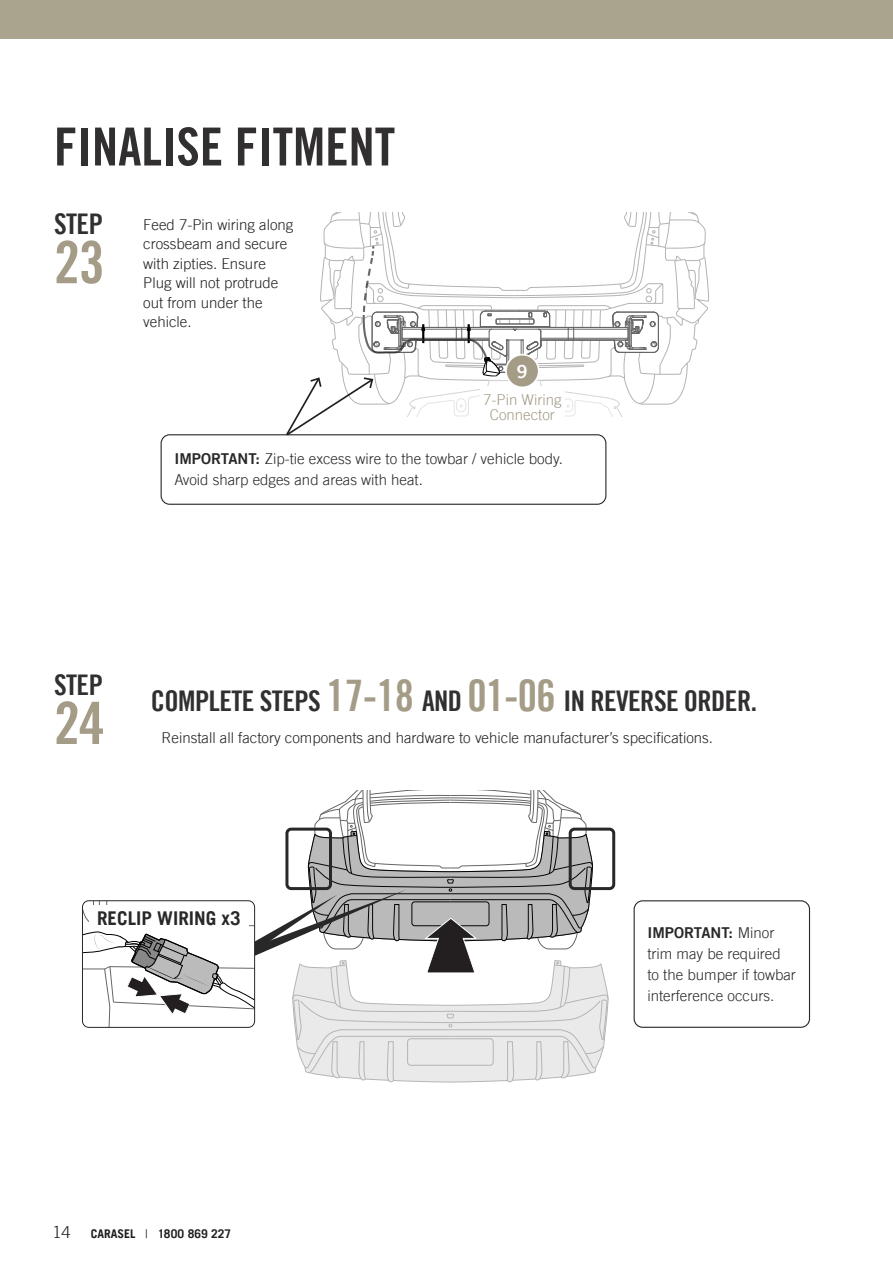
<style>
.page{position:relative;width:893px;height:1263px;background:#fff}
.page>*{position:absolute;margin:0;border:0;box-sizing:border-box;transform-origin:0 0}
.t1{font:58.5px "Trade Gothic LT Bold Cond Twenty";color:#a49c87}
.Titles{font:52.5px "Trade Gothic LT Bold Cond Twenty";color:#312f30}
.t2{font:28.5px "Trade Gothic LT Bold Cond Twenty";letter-spacing:-.02em;color:#312f30}
.Body__General{font:700 19.05px "Trade Gothic LT";color:#292829}
.t3{font:18px "Trade Gothic LT Bold Two";color:#fff}
.Body__General-2{font:300 15px/19.5px "Trade Gothic LT";color:#231f20}
.Body__General-3{font:300 15px/21px "Trade Gothic LT";color:#292829}
.Body__General-4{font:300 15px/15px "Trade Gothic LT";color:#a49c87;text-align:center}
.t4{font:700 12px "Trade Gothic LT";color:#1e1e1e}
.s1{font-family:"Trade Gothic LT Bold Two";font-weight:400}
.s2{font-size:43.5px;color:#a49c87}
.s3{font-weight:300;font-size:16.5px}
.s4{font-weight:400}
</style>
<div class="page">
<div style="left:0;top:0;width:893px;height:38px;background:#aaa38e"></div>
<div style="left:161px;top:434px;width:445px;height:71px;border:1px solid #292829;border-radius:9px"></div>
<div style="left:634px;top:900px;width:176px;height:128px;border:1px solid #292829;border-radius:9px"></div>
<div style="left:569px;top:828px;width:46px;height:62px;border:3px solid #292829;border-radius:4px"></div>
<svg style="left:82px;top:791px;width:527px;height:292px"></svg>
<svg style="left:284px;top:213px;width:425px;height:224px"></svg>
<svg style="left:505px;top:354px;width:35px;height:34px"></svg>
<div style="left:507px;top:355px;width:31px;height:32px;background:#a49c87;border-radius:50%"></div>
<div style="left:143px;top:213px;width:155px;height:121px;background:#fff"></div>
<p class="Titles" style="left:54px;top:115px;width:343px">FINALISE FITMENT</p>
<p class="t2" style="left:54px;top:206px;width:50px">STEP</p>
<p class="t1" style="left:54px;top:227px;width:52px">23</p>
<p class="Body__General-2" style="left:143px;top:214px;width:152px">Feed 7-Pin wiring along crossbeam and secure with zipties. Ensure<br>Plug will not protrude out from under the vehicle.</p>
<p class="t3" style="left:517px;top:360px;width:13px">9</p>
<p class="Body__General-4" style="left:483px;top:392px;width:80px">7-Pin Wiring<br>Connector</p>
<p class="Body__General-3" style="left:174px;top:448px;width:390px"><span class="s1">IMPORTANT:</span> Zip-tie excess wire to the towbar / vehicle body.<br>Avoid sharp edges and areas with heat.</p>
<p class="t2" style="left:54px;top:667px;width:50px">STEP</p>
<p class="t1" style="left:54px;top:688px;width:52px">24</p>
<p class="t2" style="left:151px;top:683px;width:608px">COMPLETE STEPS <span class="s2">17-18</span> AND <span class="s2">01-06</span> IN REVERSE ORDER.</p>
<p class="Body__General-2" style="left:162px;top:728px;width:553px">Reinstall all factory components and hardware to vehicle manufacturer’s specifications.</p>
<p class="Body__General" style="left:97px;top:906px;width:145px">RECLIP WIRING x3</p>
<p class="t4" style="left:52px;top:1226px;width:180px"><span class="s3">14</span> CARASEL <span class="s4">|</span> 1800 869 227</p>
<p class="Body__General-3" style="left:647px;top:922px;width:150px"><span class="s1">IMPORTANT:</span> Minor trim may be required to the bumper if towbar interference occurs.</p>
</div>
